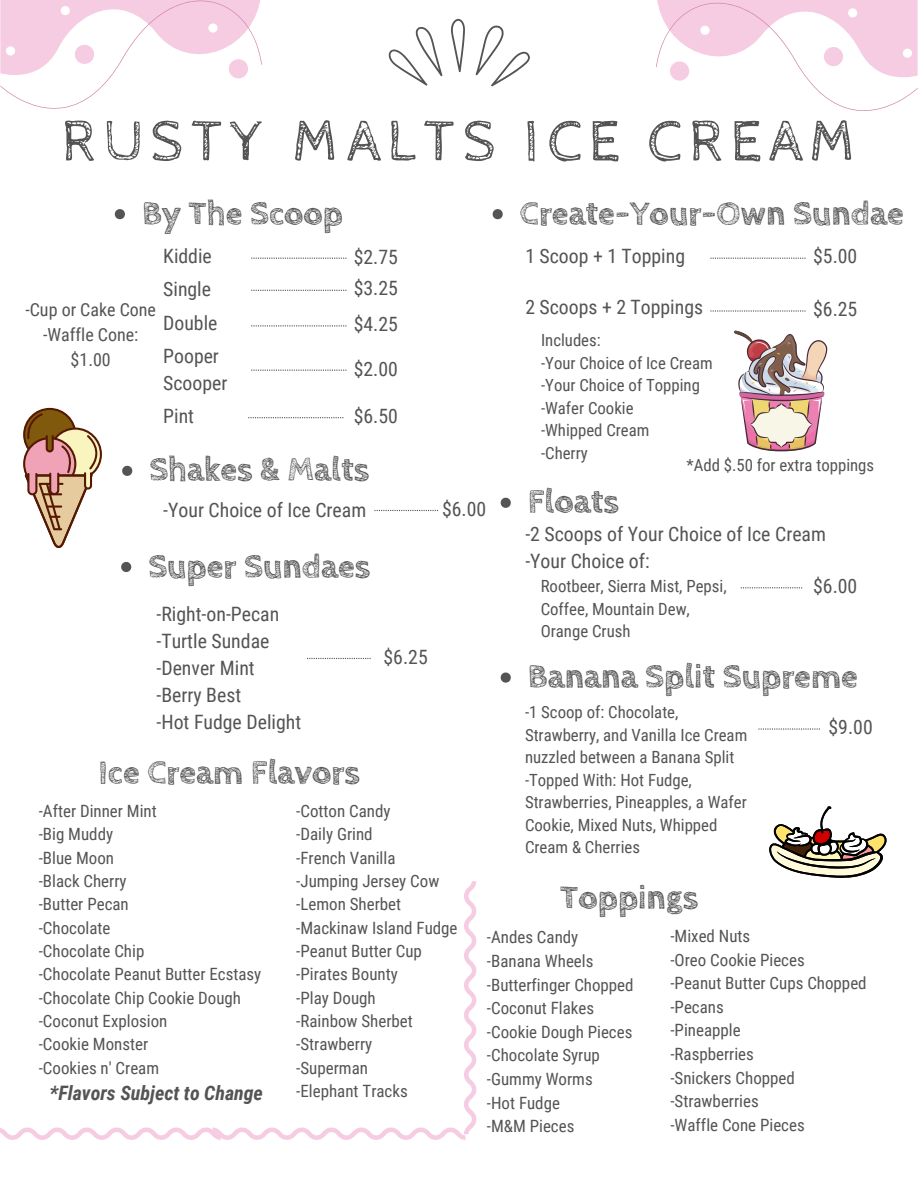
<style>
.page{position:relative;width:918px;height:1188px;background:#fff}
.page>*{position:absolute;margin:0;border:0;box-sizing:border-box;transform-origin:0 0}
.t1{font:59.25px "Cabin Sketch";letter-spacing:.125em;color:#545454}
.t2{font:700 33.9px "Cabin Sketch";color:#545454}
.t3{font:italic 700 19.95px "Roboto Condensed";color:#545454}
.t4{font:19.8px "Roboto Condensed";color:#545454}
.t5{font:18px/24.8px "Roboto Condensed";color:#545454;text-align:center}
.t6{font:16.95px "Roboto Condensed";color:#545454}
.t7{font:16.8px/22.5px "Roboto Condensed";color:#545454}
</style>
<div class="page">
<svg style="left:388px;top:19px;width:142px;height:67px"></svg>
<svg style="left:251px;top:325px;width:95px;height:1px"></svg>
<svg style="left:251px;top:370px;width:95px;height:1px"></svg>
<svg style="left:248px;top:417px;width:95px;height:1px"></svg>
<svg style="left:251px;top:290px;width:95px;height:1px"></svg>
<svg style="left:710px;top:310px;width:96px;height:2px"></svg>
<svg style="left:710px;top:258px;width:96px;height:1px"></svg>
<svg style="left:0;top:0;width:262px;height:109px"></svg>
<svg style="left:656px;top:0;width:262px;height:111px"></svg>
<img style="left:734px;top:330px;width:94px;height:122px">
<svg style="left:23px;top:408px;width:79px;height:140px"></svg>
<svg style="left:374px;top:510px;width:64px;height:1px"></svg>
<svg style="left:741px;top:587px;width:61px;height:1px"></svg>
<svg style="left:769px;top:806px;width:118px;height:72px"></svg>
<svg style="left:251px;top:258px;width:95px;height:1px"></svg>
<svg style="left:758px;top:728px;width:62px;height:2px"></svg>
<svg style="left:307px;top:658px;width:64px;height:1px"></svg>
<svg style="left:115px;top:209px;width:10px;height:10px"></svg>
<svg style="left:493px;top:209px;width:10px;height:10px"></svg>
<svg style="left:122px;top:466px;width:10px;height:10px"></svg>
<svg style="left:501px;top:498px;width:10px;height:10px"></svg>
<svg style="left:501px;top:673px;width:10px;height:10px"></svg>
<svg style="left:121px;top:562px;width:10px;height:10px"></svg>
<svg style="left:0;top:881px;width:476px;height:259px"></svg>
<p class="t1" style="left:62px;top:108px;width:796px">RUSTY MALTS ICE CREAM</p>
<p class="t2" style="left:142px;top:194px;width:203px">By The Scoop</p>
<p class="t2" style="left:520px;top:194px;width:386px">Create-Your-Own Sundae</p>
<p class="t4" style="left:525px;top:245px;width:161px">1 Scoop + 1 Topping</p>
<p class="t4" style="left:813px;top:245px;width:46px">$5.00</p>
<p class="t4" style="left:525px;top:296px;width:179px">2 Scoops + 2 Toppings</p>
<p class="t4" style="left:813px;top:298px;width:46px">$6.25</p>
<p class="t4" style="left:354px;top:246px;width:46px">$2.75</p>
<p class="t4" style="left:163px;top:245px;width:50px">Kiddie</p>
<p class="t4" style="left:163px;top:278px;width:49px">Single</p>
<p class="t4" style="left:354px;top:277px;width:46px">$3.25</p>
<p class="t4" style="left:163px;top:311px;width:56px">Double</p>
<p class="t4" style="left:354px;top:313px;width:46px">$4.25</p>
<p class="t4" style="left:163px;top:344px;width:57px">Pooper</p>
<p class="t4" style="left:163px;top:371px;width:66px">Scooper</p>
<p class="t5" style="left:25px;top:298px;width:132px">-Cup or Cake Cone</p>
<p class="t5" style="left:43px;top:323px;width:97px">-Waffle Cone: $1.00</p>
<p class="t7" style="left:541px;top:329px;width:61px">Includes:</p>
<p class="t7" style="left:541px;top:352px;width:173px">-Your Choice of Ice Cream</p>
<p class="t7" style="left:541px;top:374px;width:160px">-Your Choice of Topping</p>
<p class="t7" style="left:541px;top:397px;width:94px">-Wafer Cookie</p>
<p class="t7" style="left:541px;top:419px;width:110px">-Whipped Cream</p>
<p class="t7" style="left:541px;top:442px;width:48px">-Cherry</p>
<p class="t4" style="left:354px;top:358px;width:46px">$2.00</p>
<p class="t4" style="left:163px;top:404px;width:32px">Pint</p>
<p class="t4" style="left:354px;top:404px;width:46px">$6.50</p>
<p class="t2" style="left:149px;top:451px;width:221px">Shakes &amp; Malts</p>
<p class="t4" style="left:163px;top:498px;width:205px">-Your Choice of Ice Cream</p>
<p class="t4" style="left:442px;top:497px;width:46px">$6.00</p>
<p class="t2" style="left:528px;top:483px;width:93px">Floats</p>
<p class="t7" style="left:687px;top:454px;width:189px">*Add $.50 for extra toppings</p>
<p class="t2" style="left:148px;top:547px;width:224px">Super Sundaes</p>
<p class="t4" style="left:157px;top:602px;width:124px">-Right-on-Pecan</p>
<p class="t4" style="left:157px;top:629px;width:114px">-Turtle Sundae</p>
<p class="t4" style="left:157px;top:656px;width:100px">-Denver Mint</p>
<p class="t4" style="left:157px;top:683px;width:86px">-Berry Best</p>
<p class="t4" style="left:157px;top:710px;width:146px">-Hot Fudge Delight</p>
<p class="t2" style="left:99px;top:753px;width:263px">Ice Cream Flavors</p>
<p class="t4" style="left:384px;top:645px;width:46px">$6.25</p>
<p class="t6" style="left:39px;top:801px;width:120px">-After Dinner Mint</p>
<p class="t6" style="left:39px;top:825px;width:76px">-Big Muddy</p>
<p class="t6" style="left:39px;top:848px;width:77px">-Blue Moon</p>
<p class="t6" style="left:39px;top:871px;width:89px">-Black Cherry</p>
<p class="t6" style="left:39px;top:895px;width:92px">-Butter Pecan</p>
<p class="t6" style="left:39px;top:918px;width:73px">-Chocolate</p>
<p class="t6" style="left:39px;top:941px;width:107px">-Chocolate Chip</p>
<p class="t6" style="left:39px;top:965px;width:224px">-Chocolate Peanut Butter Ecstasy</p>
<p class="t6" style="left:39px;top:988px;width:204px">-Chocolate Chip Cookie Dough</p>
<p class="t6" style="left:39px;top:1011px;width:130px">-Coconut Explosion</p>
<p class="t6" style="left:39px;top:1035px;width:111px">-Cookie Monster</p>
<p class="t6" style="left:39px;top:1058px;width:122px">-Cookies n' Cream</p>
<p class="t3" style="left:50px;top:1082px;width:215px">*Flavors Subject to Change</p>
<p class="t6" style="left:296px;top:801px;width:96px">-Cotton Candy</p>
<p class="t6" style="left:296px;top:825px;width:78px">-Daily Grind</p>
<p class="t6" style="left:296px;top:848px;width:101px">-French Vanilla</p>
<p class="t6" style="left:296px;top:871px;width:145px">-Jumping Jersey Cow</p>
<p class="t6" style="left:296px;top:895px;width:106px">-Lemon Sherbet</p>
<p class="t6" style="left:296px;top:918px;width:163px">-Mackinaw Island Fudge</p>
<p class="t6" style="left:296px;top:941px;width:127px">-Peanut Butter Cup</p>
<p class="t6" style="left:296px;top:965px;width:103px">-Pirates Bounty</p>
<p class="t6" style="left:296px;top:988px;width:81px">-Play Dough</p>
<p class="t6" style="left:296px;top:1011px;width:118px">-Rainbow Sherbet</p>
<p class="t6" style="left:296px;top:1035px;width:78px">-Strawberry</p>
<p class="t6" style="left:296px;top:1058px;width:73px">-Superman</p>
<p class="t6" style="left:296px;top:1081px;width:113px">-Elephant Tracks</p>
<p class="t4" style="left:525px;top:522px;width:302px">-2 Scoops of Your Choice of Ice Cream</p>
<p class="t4" style="left:525px;top:549px;width:126px">-Your Choice of:</p>
<p class="t7" style="left:541px;top:575px;width:187px">Rootbeer, Sierra Mist, Pepsi,</p>
<p class="t7" style="left:541px;top:598px;width:151px">Coffee, Mountain Dew,</p>
<p class="t7" style="left:541px;top:620px;width:91px">Orange Crush</p>
<p class="t4" style="left:813px;top:575px;width:46px">$6.00</p>
<p class="t2" style="left:528px;top:658px;width:331px">Banana Split Supreme</p>
<p class="t7" style="left:525px;top:701px;width:224px">-1 Scoop of: Chocolate,<br>Strawberry, and Vanilla Ice Cream nuzzled between a Banana Split</p>
<p class="t7" style="left:525px;top:769px;width:223px">-Topped With: Hot Fudge,<br>Strawberries, Pineapples, a Wafer<br>Cookie, Mixed Nuts, Whipped<br>Cream &amp; Cherries</p>
<p class="t4" style="left:829px;top:716px;width:46px">$9.00</p>
<p class="t2" style="left:560px;top:878px;width:140px">Toppings</p>
<p class="t6" style="left:487px;top:928px;width:93px">-Andes Candy</p>
<p class="t6" style="left:487px;top:951px;width:108px">-Banana Wheels</p>
<p class="t6" style="left:487px;top:975px;width:148px">-Butterfinger Chopped</p>
<p class="t6" style="left:487px;top:998px;width:109px">-Coconut Flakes</p>
<p class="t6" style="left:487px;top:1022px;width:147px">-Cookie Dough Pieces</p>
<p class="t6" style="left:487px;top:1046px;width:115px">-Chocolate Syrup</p>
<p class="t6" style="left:487px;top:1069px;width:107px">-Gummy Worms</p>
<p class="t6" style="left:487px;top:1093px;width:75px">-Hot Fudge</p>
<p class="t6" style="left:487px;top:1117px;width:89px">-M&amp;M Pieces</p>
<p class="t6" style="left:670px;top:926px;width:81px">-Mixed Nuts</p>
<p class="t6" style="left:670px;top:950px;width:136px">-Oreo Cookie Pieces</p>
<p class="t6" style="left:670px;top:973px;width:198px">-Peanut Butter Cups Chopped</p>
<p class="t6" style="left:670px;top:997px;width:55px">-Pecans</p>
<p class="t6" style="left:670px;top:1021px;width:72px">-Pineapple</p>
<p class="t6" style="left:670px;top:1044px;width:85px">-Raspberries</p>
<p class="t6" style="left:670px;top:1068px;width:126px">-Snickers Chopped</p>
<p class="t6" style="left:670px;top:1092px;width:90px">-Strawberries</p>
<p class="t6" style="left:670px;top:1115px;width:136px">-Waffle Cone Pieces</p>
</div>
